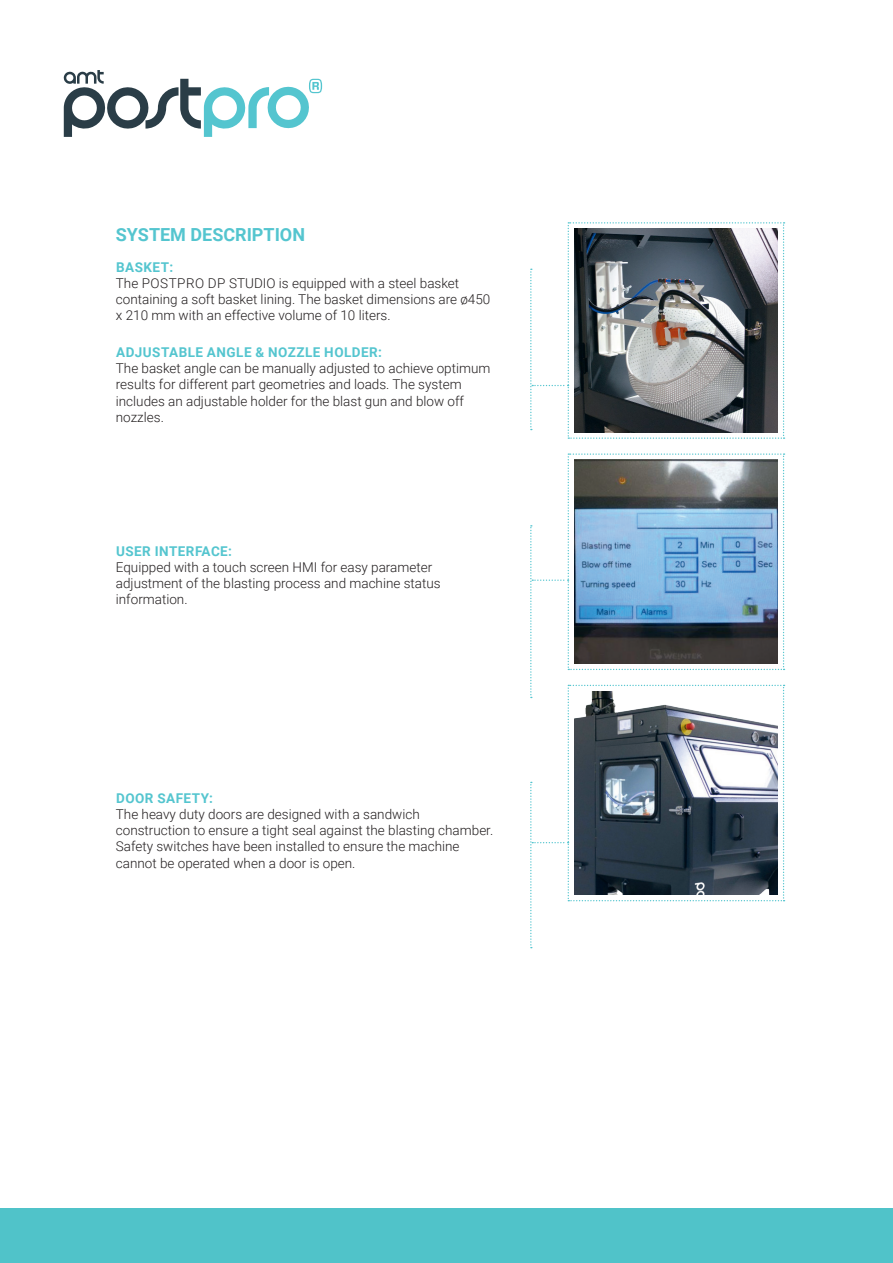
<style>
.page{position:relative;width:893px;height:1263px;background:#fff}
.page>*{position:absolute;margin:0;border:0;box-sizing:border-box;transform-origin:0 0}
.t1{font:700 18px "Roboto";color:#54c5cf}
.t2{font:300 13.5px/16.2px "Roboto";color:#231f20}
.t3{font:700 13.5px "Roboto";letter-spacing:.035em;color:#54c5cf}
</style>
<div class="page">
<svg style="left:530px;top:222px;width:255px;height:217px"></svg>
<img style="left:530px;top:453px;width:255px;height:495px">
<svg style="left:64px;top:70px;width:258px;height:67px"></svg>
<div style="left:0;top:1209px;width:893px;height:54px;background:#50c3c9"></div>
<h1 class="t1" style="left:116px;top:222px;width:191px">SYSTEM DESCRIPTION</h1>
<p class="t3" style="left:116px;top:257px;width:59px">BASKET:</p>
<p class="t2" style="left:116px;top:274px;width:376px">The POSTPRO DP STUDIO is equipped with a steel basket containing a soft basket lining. The basket dimensions are ø450 x 210 mm with an effective volume of 10 liters.</p>
<p class="t3" style="left:116px;top:343px;width:267px">ADJUSTABLE ANGLE &amp; NOZZLE HOLDER:</p>
<p class="t2" style="left:116px;top:360px;width:376px">The basket angle can be manually adjusted to achieve optimum results for different part geometries and loads. The system includes an adjustable holder for the blast gun and blow off nozzles.</p>
<p class="t3" style="left:116px;top:541px;width:117px">USER INTERFACE:</p>
<p class="t2" style="left:116px;top:558px;width:326px">Equipped with a touch screen HMI for easy parameter adjustment of the blasting process and machine status information.</p>
<p class="t3" style="left:116px;top:789px;width:99px">DOOR SAFETY:</p>
<p class="t2" style="left:116px;top:806px;width:379px">The heavy duty doors are designed with a sandwich construction to ensure a tight seal against the blasting chamber.<br>Safety switches have been installed to ensure the machine cannot be operated when a door is open.</p>
</div>
